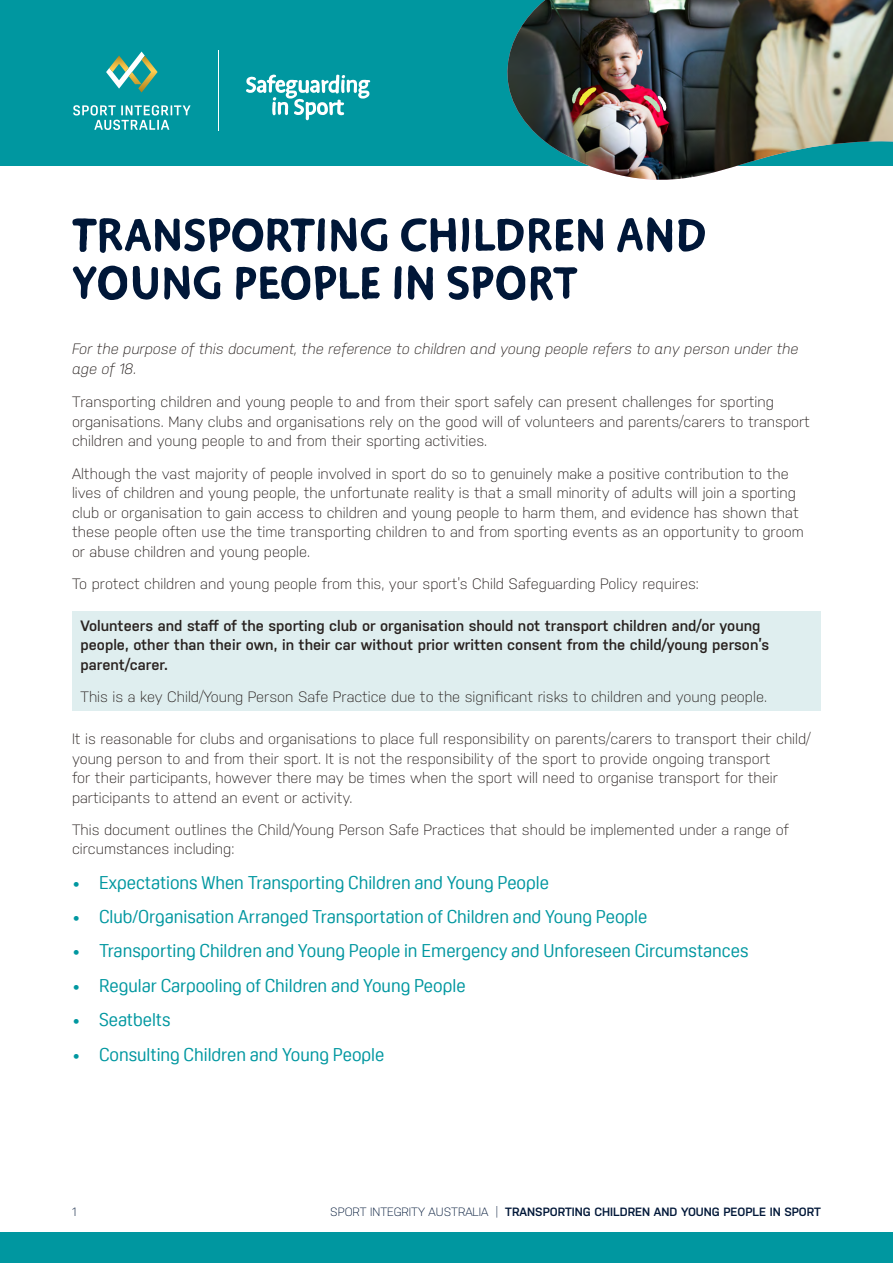
<style>
.page{position:relative;width:893px;height:1263px;background:#fff}
.page>*{position:absolute;margin:0;border:0;box-sizing:border-box;transform-origin:0 0}
.t1{font:700 52.5px/48px "Duper";letter-spacing:.01em;color:#001738}
.t2{font:18px "Oscine";color:#0097a0}
.Body{font:300 15px/19.5px "Nudista";color:#292220}
.Body-2{font:600 15px/19.5px "Nudista";color:#292220}
.Body-3{font:italic 300 15px/19.5px "Nudista";color:#292220}
.t3{font:600 12px "Nudista";color:#001738}
.t4{font:300 12px "Nudista";color:#001738}
.s1{font-weight:300}
</style>
<div class="page">
<div style="left:0;top:1232px;width:893px;height:31px;background:#0097a0"></div>
<div style="left:0;top:0;width:893px;height:166px;background:#0097a0"></div>
<img style="left:507px;top:0;width:386px;height:180px">
<svg style="left:73px;top:105px;width:117px;height:25px"></svg>
<hr style="left:218px;top:51px;width:1px;height:80px;background:#fff">
<svg style="left:246px;top:75px;width:124px;height:45px"></svg>
<svg style="left:106px;top:52px;width:52px;height:41px"></svg>
<svg style="left:572px;top:87px;width:24px;height:18px"></svg>
<svg style="left:643px;top:95px;width:23px;height:17px"></svg>
<div style="left:72px;top:611px;width:749px;height:100px;background:#dfeeef"></div>
<h1 class="t1" style="left:72px;top:212px;width:636px">TRANSPORTING CHILDREN AND<br>YOUNG PEOPLE IN SPORT</h1>
<p class="Body-3" style="left:72px;top:339px;width:728px">For the purpose of this document, the reference to children and young people refers to any person under the age of 18.</p>
<p class="Body" style="left:72px;top:392px;width:740px">Transporting children and young people to and from their sport safely can present challenges for sporting organisations. Many clubs and organisations rely on the good will of volunteers and parents/carers to transport children and young people to and from their sporting activities.</p>
<p class="Body" style="left:72px;top:463px;width:733px">Although the vast majority of people involved in sport do so to genuinely make a positive contribution to the lives of children and young people, the unfortunate reality is that a small minority of adults will join a sporting club or organisation to gain access to children and young people to harm them, and evidence has shown that these people often use the time transporting children to and from sporting events as an opportunity to groom or abuse children and young people.</p>
<p class="Body" style="left:72px;top:574px;width:628px">To protect children and young people from this, your sport’s Child Safeguarding Policy requires:</p>
<p class="Body-2" style="left:81px;top:616px;width:690px">Volunteers and staff of the sporting club or organisation should not transport children and/or young people, other than their own, in their car without prior written consent from the child/young person’s parent/carer.</p>
<p class="Body" style="left:81px;top:687px;width:688px">This is a key Child/Young Person Safe Practice due to the significant risks to children and young people.</p>
<p class="Body" style="left:72px;top:729px;width:740px">It is reasonable for clubs and organisations to place full responsibility on parents/carers to transport their child/ young person to and from their sport. It is not the responsibility of the sport to provide ongoing transport<br>for their participants, however there may be times when the sport will need to organise transport for their participants to attend an event or activity.</p>
<p class="Body" style="left:72px;top:820px;width:718px">This document outlines the Child/Young Person Safe Practices that should be implemented under a range of circumstances including:</p>
<p class="t2" style="left:72px;top:872px;width:478px">• Expectations When Transporting Children and Young People</p>
<p class="t2" style="left:72px;top:906px;width:577px">• Club/Organisation Arranged Transportation of Children and Young People</p>
<p class="t2" style="left:72px;top:941px;width:678px">• Transporting Children and Young People in Emergency and Unforeseen Circumstances</p>
<p class="t2" style="left:72px;top:975px;width:395px">• Regular Carpooling of Children and Young People</p>
<p class="t2" style="left:72px;top:1010px;width:100px">• Seatbelts</p>
<p class="t2" style="left:72px;top:1044px;width:314px">• Consulting Children and Young People</p>
<p class="t4" style="left:72px;top:1205px;width:6px">1</p>
<p class="t3" style="left:330px;top:1205px;width:492px"><span class="s1">SPORT INTEGRITY AUSTRALIA |</span> TRANSPORTING CHILDREN AND YOUNG PEOPLE IN SPORT</p>
</div>
